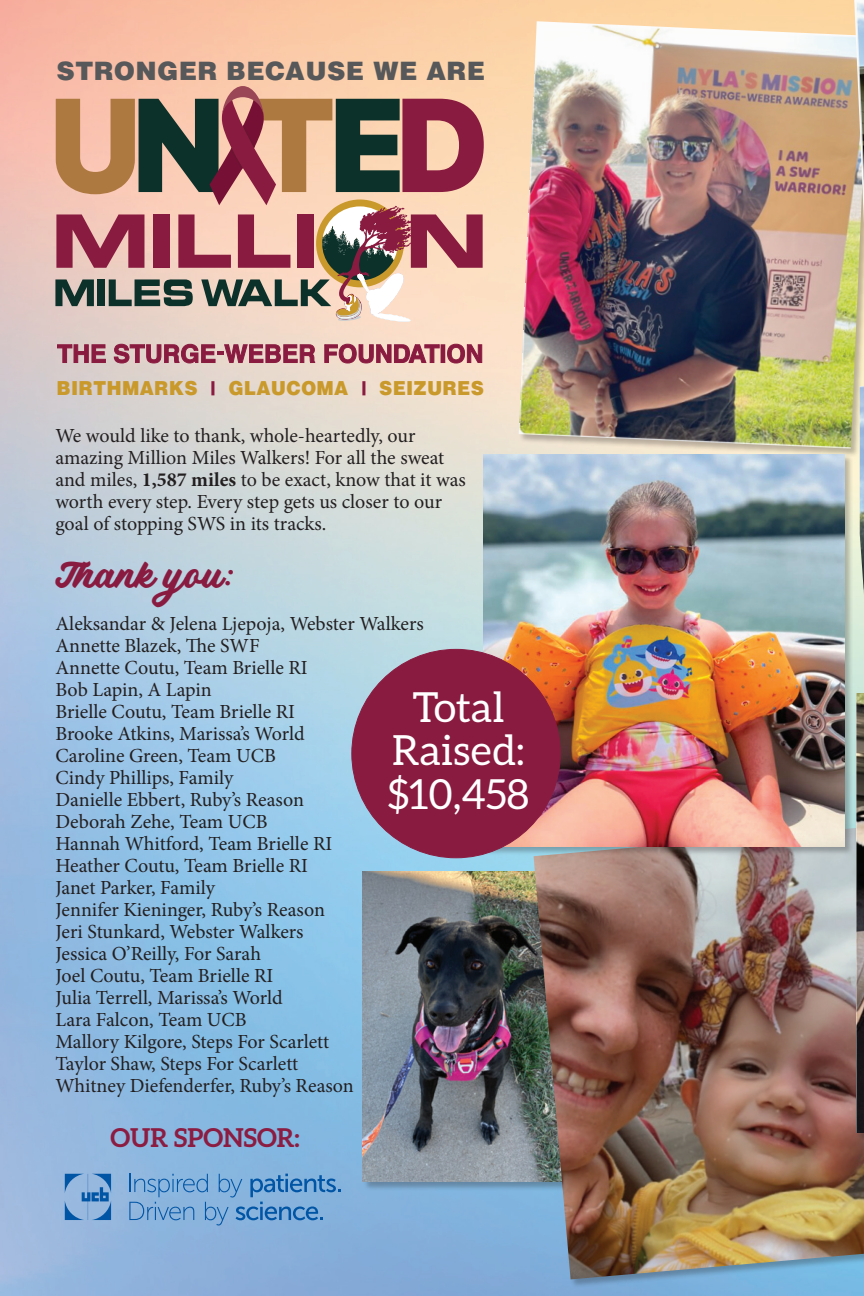
<style>
.page{position:relative;width:864px;height:1296px;background:#fff}
.page>*{position:absolute;margin:0;border:0;box-sizing:border-box;transform-origin:0 0}
.t1{font:41.6px/43.4px "Aleo";color:#fff;text-align:center}
.t2{font:36px "Hazel Cloud";color:#8a1b40}
.t3{font:700 26px "Aleo";color:#8c1c41}
.t4{font:900 25.8px "Helvetica";letter-spacing:.005em;color:#57585a}
.t5{font:20px/22px "Minion Pro";color:#231f20}
.t6{font:900 19.6px "Helvetica";letter-spacing:.005em;color:#c9992b;scale:.95 1}
.s1{color:#8a1b40}
.s2{font-weight:700}
</style>
<div class="page">
<img style="left:0;top:0;width:864px;height:1296px">
<div style="left:363px;top:871px;width:217px;height:320px;background:#231f20;opacity:.3"></div>
<img style="left:363px;top:871px;width:170px;height:310px">
<svg style="left:55px;top:86px;width:429px;height:235px;background:#b1877c"></svg>
<svg style="left:57px;top:344px;width:49px;height:19px"></svg>
<svg style="left:114px;top:344px;width:201px;height:19px;background:#ae6476"></svg>
<svg style="left:324px;top:344px;width:158px;height:20px;background:#b86e7a"></svg>
<img style="left:345px;top:273px;width:66px;height:49px">
<svg style="left:129px;top:1174px;width:212px;height:52px;background:#71a3d3"></svg>
<svg style="left:65px;top:1174px;width:46px;height:46px;background:#6a9acd"></svg>
<img style="left:519px;top:21px;width:345px;height:428px">
<div style="left:854px;top:0;width:10px;height:351px;background:#231f20;opacity:.3"></div>
<img style="left:854px;top:0;width:10px;height:224px">
<div style="left:859px;top:372px;width:5px;height:318px;background:#231f20;opacity:.3"></div>
<img style="left:860px;top:386px;width:4px;height:209px">
<div style="left:533px;top:828px;width:331px;height:460px;background:#231f20;opacity:.3"></div>
<img style="left:534px;top:828px;width:330px;height:451px">
<div style="left:856px;top:693px;width:8px;height:448px;background:#231f20;opacity:.3"></div>
<img style="left:857px;top:693px;width:7px;height:439px">
<div style="left:483px;top:454px;width:370px;height:401px;background:#231f20;opacity:.3"></div>
<img style="left:483px;top:455px;width:361px;height:391px">
<div style="left:352px;top:649px;width:208px;height:209px;background:#8a1b40;border-radius:50%"></div>
<p class="t4" style="left:56px;top:55px;width:430px">STRONGER BECAUSE WE ARE</p>
<p class="t6" style="left:57px;top:376px;width:451px">BIRTHMARKS <span class="s1">|</span> GLAUCOMA <span class="s1">|</span> SEIZURES</p>
<p class="t5" style="left:55px;top:425px;width:412px">We would like to thank, whole-heartedly, our amazing Million Miles Walkers! For all the sweat and miles, <span class="s2">1,587 miles</span> to be exact, know that it was worth every step. Every step gets us closer to our goal of stopping SWS in its tracks.</p>
<h2 class="t2" style="left:55px;top:555px;width:180px">Thank you:</h2>
<p class="t5" style="left:55px;top:613px;width:370px">Aleksandar &amp; Jelena Ljepoja, Webster Walkers<br>Annette Blazek, The SWF<br>Annette Coutu, Team Brielle RI<br>Bob Lapin, A Lapin<br>Brielle Coutu, Team Brielle RI<br>Brooke Atkins, Marissa’s World<br>Caroline Green, Team UCB<br>Cindy Phillips, Family<br>Danielle Ebbert, Ruby’s Reason<br>Deborah Zehe, Team UCB<br>Hannah Whitford, Team Brielle RI<br>Heather Coutu, Team Brielle RI<br>Janet Parker, Family<br>Jennifer Kieninger, Ruby’s Reason<br>Jeri Stunkard, Webster Walkers<br>Jessica O’Reilly, For Sarah<br>Joel Coutu, Team Brielle RI<br>Julia Terrell, Marissa’s World<br>Lara Falcon, Team UCB<br>Mallory Kilgore, Steps For Scarlett<br>Taylor Shaw, Steps For Scarlett<br>Whitney Diefenderfer, Ruby’s Reason</p>
<h1 class="t1" style="left:388px;top:685px;width:143px">Total<br>Raised: $10,458</h1>
<h3 class="t3" style="left:110px;top:1123px;width:191px">OUR SPONSOR:</h3>
</div>
